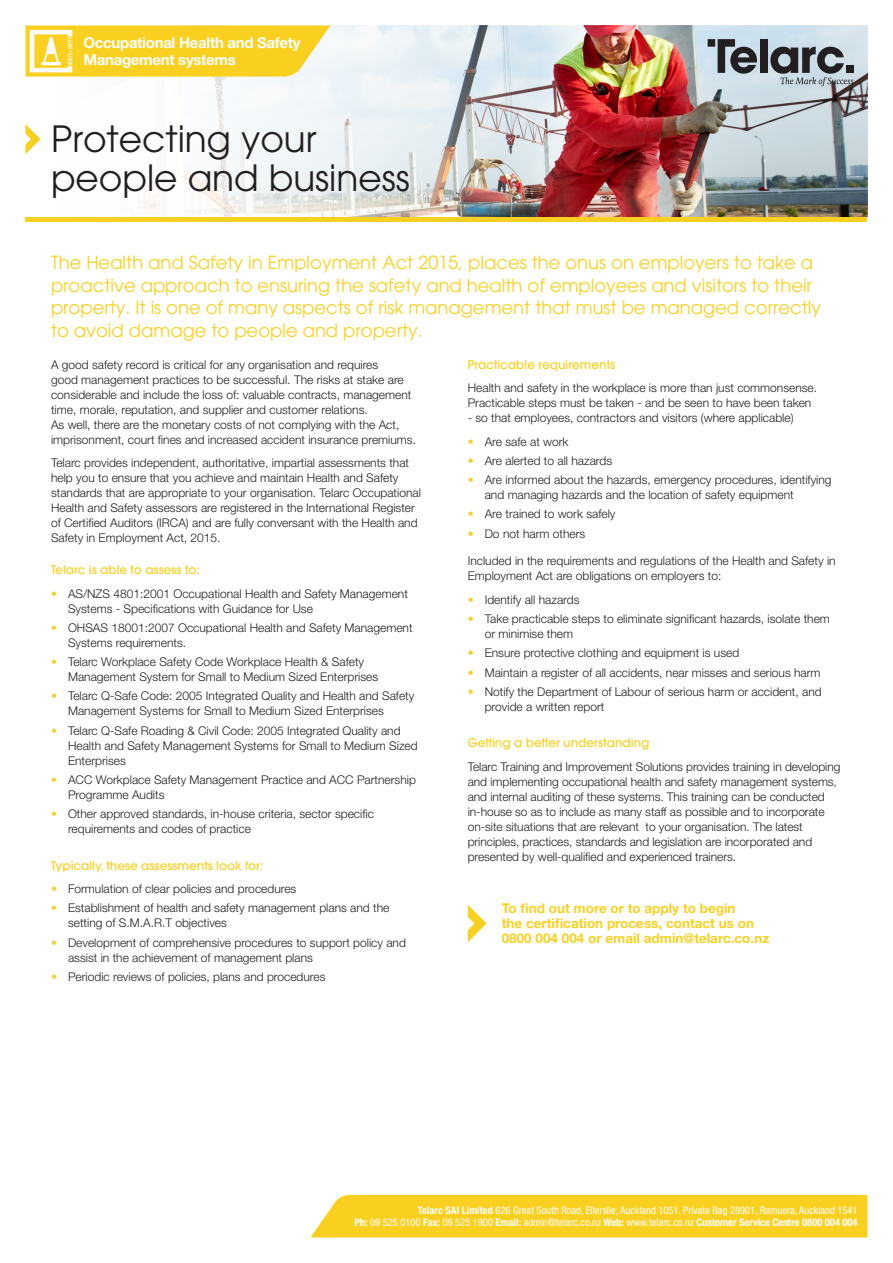
<style>
.page{position:relative;width:893px;height:1263px;background:#fff}
.page>*{position:absolute;margin:0;border:0;box-sizing:border-box;transform-origin:0 0}
.Headline{font:36px "Avant Garde";color:#231f20}
.Intro_Copy{font:18px/22.5px "Avant Garde";color:#fad020}
.t1{font:700 15px "Helvetica Neue LT Std";letter-spacing:-.02em;color:#fff}
.Body{font:700 13.5px/15px "Helvetica Neue LT Std";color:#fad020}
.Body-2{font:300 12px/15px "Helvetica Neue LT Std";color:#231f20}
.SubHead{font:500 12px "Avant Garde";color:#fad020}
.t2{font:condensed 10.5px "Helvetica Neue LT Std";color:#fff}
.s1{color:#fad020}
.s2{font-weight:700}
</style>
<div class="page">
<img style="left:139px;top:26px;width:728px;height:191px">
<hr style="left:26px;top:217px;width:841px;height:4px;background:#fad020">
<svg style="left:26px;top:124px;width:15px;height:30px"></svg>
<div style="left:311px;top:1195px;width:556px;height:42px;background:#fad020"></div>
<svg style="left:770px;top:47px;width:83px;height:39px;background:#848c92"></svg>
<div style="left:760px;top:39px;width:7px;height:34px;background:#231f20"></div>
<svg style="left:708px;top:39px;width:49px;height:35px;background:#788087"></svg>
<svg style="left:26px;top:26px;width:304px;height:51px;background:#f9d53a"></svg>
<svg style="left:468px;top:905px;width:19px;height:37px"></svg>
<p class="t1" style="left:84px;top:34px;width:219px">Occupational Health and Safety</p>
<p class="t1" style="left:84px;top:50px;width:154px">Management systems</p>
<p class="Headline" style="left:51px;top:118px;width:267px">Protecting your</p>
<p class="Headline" style="left:51px;top:157px;width:360px">people and business</p>
<p class="Intro_Copy" style="left:51px;top:251px;width:772px">The Health and Safety in Employment Act 2015, places the onus on employers to take a proactive approach to ensuring the safety and health of employees and visitors to their property. It is one of many aspects of risk management that must be managed correctly to avoid damage to people and property.</p>
<p class="Body-2" style="left:51px;top:357px;width:366px">A good safety record is critical for any organisation and requires<br>good management practices to be successful. The risks at stake are considerable and include the loss of: valuable contracts, management time, morale, reputation, and supplier and customer relations.<br>As well, there are the monetary costs of not complying with the Act, imprisonment, court fines and increased accident insurance premiums.</p>
<p class="Body-2" style="left:51px;top:455px;width:371px">Telarc provides independent, authoritative, impartial assessments that help you to ensure that you achieve and maintain Health and Safety standards that are appropriate to your organisation. Telarc Occupational Health and Safety assessors are registered in the International Register of Certified Auditors (IRCA) and are fully conversant with the Health and Safety in Employment Act, 2015.</p>
<p class="SubHead" style="left:51px;top:562px;width:150px">Telarc is able to assess to:</p>
<p class="Body-2" style="left:68px;top:586px;width:341px;text-indent:-17px"><span class="s1">•</span> AS/NZS 4801:2001 Occupational Health and Safety Management<br>Systems - Specifications with Guidance for Use</p>
<p class="Body-2" style="left:68px;top:620px;width:346px;text-indent:-17px"><span class="s1">•</span> OHSAS 18001:2007 Occupational Health and Safety Management<br>Systems requirements.</p>
<p class="Body-2" style="left:68px;top:654px;width:312px;text-indent:-17px"><span class="s1">•</span> Telarc Workplace Safety Code Workplace Health &amp; Safety<br>Management System for Small to Medium Sized Enterprises</p>
<p class="Body-2" style="left:68px;top:688px;width:348px;text-indent:-17px"><span class="s1">•</span> Telarc Q-Safe Code: 2005 Integrated Quality and Health and Safety<br>Management Systems for Small to Medium Sized Enterprises</p>
<p class="Body-2" style="left:68px;top:723px;width:351px;text-indent:-17px"><span class="s1">•</span> Telarc Q-Safe Roading &amp; Civil Code: 2005 Integrated Quality and<br>Health and Safety Management Systems for Small to Medium Sized<br>Enterprises</p>
<p class="Body-2" style="left:68px;top:772px;width:349px;text-indent:-17px"><span class="s1">•</span> ACC Workplace Safety Management Practice and ACC Partnership<br>Programme Audits</p>
<p class="Body-2" style="left:68px;top:806px;width:307px;text-indent:-17px"><span class="s1">•</span> Other approved standards, in-house criteria, sector specific requirements and codes of practice</p>
<p class="SubHead" style="left:51px;top:858px;width:214px">Typically, these assessments look for:</p>
<p class="Body-2" style="left:51px;top:881px;width:247px"><span class="s1">•</span> Formulation of clear policies and procedures</p>
<p class="Body-2" style="left:68px;top:900px;width:323px;text-indent:-17px"><span class="s1">•</span> Establishment of health and safety management plans and the setting of S.M.A.R.T objectives</p>
<p class="Body-2" style="left:68px;top:934px;width:339px;text-indent:-17px"><span class="s1">•</span> Development of comprehensive procedures to support policy and assist in the achievement of management plans</p>
<p class="Body-2" style="left:51px;top:969px;width:276px"><span class="s1">•</span> Periodic reviews of policies, plans and procedures</p>
<p class="SubHead" style="left:468px;top:357px;width:149px">Practicable requirements</p>
<p class="Body-2" style="left:468px;top:380px;width:351px">Health and safety in the workplace is more than just commonsense.<br>Practicable steps must be taken - and be seen to have been taken</p>
<p class="Body-2" style="left:468px;top:410px;width:327px">- so that employees, contractors and visitors (where applicable)</p>
<p class="Body-2" style="left:468px;top:434px;width:102px"><span class="s1">•</span> Are safe at work</p>
<p class="Body-2" style="left:468px;top:453px;width:146px"><span class="s1">•</span> Are alerted to all hazards</p>
<p class="Body-2" style="left:485px;top:472px;width:348px;text-indent:-17px"><span class="s1">•</span> Are informed about the hazards, emergency procedures, identifying and managing hazards and the location of safety equipment</p>
<p class="Body-2" style="left:468px;top:506px;width:149px"><span class="s1">•</span> Are trained to work safely</p>
<p class="Body-2" style="left:468px;top:526px;width:119px"><span class="s1">•</span> Do not harm others</p>
<p class="Body-2" style="left:468px;top:553px;width:369px">Included in the requirements and regulations of the Health and Safety in<br>Employment Act are obligations on employers to:</p>
<p class="Body-2" style="left:468px;top:592px;width:113px"><span class="s1">•</span> Identify all hazards</p>
<p class="Body-2" style="left:485px;top:611px;width:347px;text-indent:-17px"><span class="s1">•</span> Take practicable steps to eliminate significant hazards, isolate them or minimise them</p>
<p class="Body-2" style="left:468px;top:645px;width:273px"><span class="s1">•</span> Ensure protective clothing and equipment is used</p>
<p class="Body-2" style="left:468px;top:665px;width:354px"><span class="s1">•</span> Maintain a register of all accidents, near misses and serious harm</p>
<p class="Body-2" style="left:485px;top:684px;width:338px;text-indent:-17px"><span class="s1">•</span> Notify the Department of Labour of serious harm or accident, and provide a written report</p>
<p class="SubHead" style="left:468px;top:735px;width:183px">Getting a better understanding</p>
<p class="Body-2" style="left:468px;top:759px;width:374px">Telarc Training and Improvement Solutions provides training in developing and implementing occupational health and safety management systems, and internal auditing of these systems. This training can be conducted in-house so as to include as many staff as possible and to incorporate on-site situations that are relevant to your organisation. The latest principles, practices, standards and legislation are incorporated and presented by well-qualified and experienced trainers.</p>
<p class="Body" style="left:502px;top:901px;width:269px">To find out more or to apply to begin<br>the certification process, contact us on<br>0800 004 004 or email admin@telarc.co.nz</p>
<p class="t2" style="left:418px;top:1204px;width:441px"><span class="s2">Telarc SAI Limited</span> 626 Great South Road, Ellerslie, Auckland 1051. Private Bag 28901, Remuera, Auckland 1541</p>
<p class="t2" style="left:354px;top:1216px;width:505px"><span class="s2">Ph:</span> 09 525 0100 <span class="s2">Fax:</span> 09 525 1900 <span class="s2">Email:</span> admin@telarc.co.nz <span class="s2">Web:</span> www.telarc.co.nz <span class="s2">Customer Service Centre 0800 004 004</span></p>
</div>
